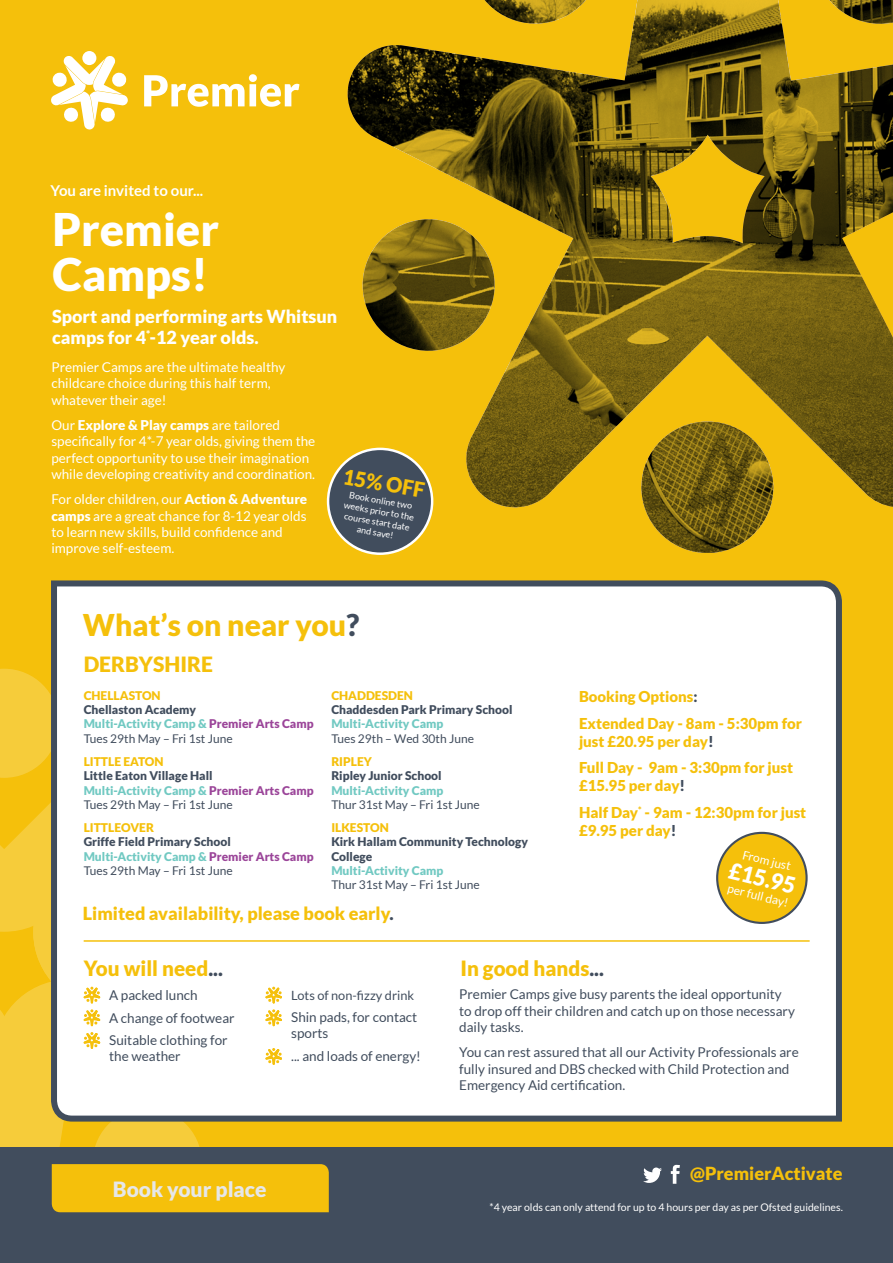
<style>
.page{position:relative;width:893px;height:1263px;background:#f5c00b}
.page>*{position:absolute;margin:0;border:0;box-sizing:border-box;transform-origin:0 0}
.t1{font:900 45px/45px "Lato";color:#fff}
.t2{font:900 30px "Lato";color:#f5c00b}
.t3{font:900 22.5px "Lato";color:#fff;scale:.96 1}
.t4{font:900 21px "Lato";color:#f5c00b}
.t5{font:900 21px "Lato";color:#e6e7e9}
.t6{font:900 21px "Lato";color:#f5c00b;scale:.96 1}
.t7{font:900 18px "Lato";color:#f5c00b}
.t8{font:900 18px/21px "Lato";color:#fff}
.t9{font:900 15px/26.5px "Lato";color:#f5c00b}
.t10{font:700 15px "Lato";color:#fff}
.t11{font:13.5px/16.5px "Lato";color:#fff}
.t12{font:13.5px/16.5px "Lato";color:#414d5d}
.t13{font:12.75px "Lato";color:#414d5d}
.t14{font:900 12px/14.4px "Lato";color:#414d5d}
.t15{font:12px/14.4px "Lato";color:#414d5d}
.t16{font:900 12px "Lato";color:#f5c00b}
.t17{font:900 12px "Lato";color:#71c9c2}
.t18{font:12px "Lato";color:#fff}
.t19{font:10.5px "Lato";color:#fff}
.t20{font:9px/10.8px "Lato";color:#fff;text-align:center}
.s1{font-weight:900}
.s2{color:#414d5d}
.s3{font-weight:900;color:#71c9c2}
.s4{font-weight:900;color:#9b4599}
.s5{color:#71c9c2}
.s6{color:#9b4599}
.s7{font-weight:400}
</style>
<div class="page">
<svg style="left:0;top:669px;width:48px;height:283px"></svg>
<div style="left:0;top:1147px;width:893px;height:116px;background:#414d5d"></div>
<div style="left:82px;top:51px;width:14px;height:14px;background:#fff;border-radius:50%"></div>
<svg style="left:144px;top:74px;width:155px;height:33px"></svg>
<svg style="left:51px;top:55px;width:77px;height:74px"></svg>
<div style="left:48px;top:580px;width:794px;height:542px;background:#fff"></div>
<svg style="left:745px;top:181px;width:148px;height:32px;background:#52440b"></svg>
<svg style="left:760px;top:0;width:133px;height:181px"></svg>
<svg style="left:631px;top:0;width:129px;height:175px;background:#75600f"></svg>
<svg style="left:484px;top:0;width:102px;height:24px"></svg>
<svg style="left:346px;top:39px;width:330px;height:475px"></svg>
<svg style="left:355px;top:211px;width:148px;height:148px"></svg>
<svg style="left:462px;top:236px;width:278px;height:276px"></svg>
<svg style="left:641px;top:421px;width:132px;height:132px;background:#705d11"></svg>
<svg style="left:740px;top:213px;width:153px;height:301px"></svg>
<div style="left:328px;top:449px;width:104px;height:105px;background:#414d5d;border-radius:50%"></div>
<div style="left:327px;top:448px;width:106px;height:107px;border:2px solid #fff;border-radius:50%"></div>
<svg style="left:0;top:977px;width:329px;height:236px"></svg>
<hr style="left:84px;top:940px;width:726px;height:2px;background:#f5c00b">
<svg style="left:643px;top:1167px;width:19px;height:16px"></svg>
<svg style="left:671px;top:1165px;width:9px;height:19px"></svg>
<div style="left:717px;top:833px;width:90px;height:90px;background:#f5c00b;border-radius:50%"></div>
<div style="left:716px;top:832px;width:92px;height:92px;border:2px solid #414d5d;border-radius:50%"></div>
<p class="t10" style="left:50px;top:182px;width:154px">You are invited to our...</p>
<h1 class="t1" style="left:53px;top:206px;width:168px">Premier<br>Camps!</h1>
<h3 class="t8" style="left:52px;top:305px;width:287px">Sport and performing arts Whitsun camps for 4<sup>*</sup>-12 year olds.</h3>
<p class="t11" style="left:51px;top:359px;width:235px">Premier Camps are the ultimate healthy childcare choice during this half term, whatever their age!</p>
<p class="t11" style="left:51px;top:417px;width:265px">Our <span class="s1">Explore &amp; Play camps</span> are tailored specifically for 4*-7 year olds, giving them the perfect opportunity to use their imagination while developing creativity and coordination.</p>
<p class="t11" style="left:51px;top:491px;width:257px">For older children, our <span class="s1">Action &amp; Adventure camps</span> are a great chance for 8-12 year olds to learn new skills, build confidence and improve self-esteem.</p>
<h3 class="t6" style="left:345px;top:464px;width:87px;rotate:10deg">15% OFF</h3>
<p class="t20" style="left:347px;top:489px;width:73px;rotate:10deg">Book online two weeks prior to the course start date and save!</p>
<h2 class="t2" style="left:83px;top:607px;width:278px">What’s on near you<span class="s2">?</span></h2>
<h3 class="t4" style="left:84px;top:652px;width:131px">DERBYSHIRE</h3>
<p class="t16" style="left:84px;top:688px;width:79px">CHELLASTON</p>
<p class="t15" style="left:84px;top:702px;width:231px"><span class="s1">Chellaston Academy<br></span><span class="s3">Multi-Activity Camp &amp;</span> <span class="s4">Premier Arts Camp<br></span>Tues 29th May – Fri 1st June</p>
<p class="t16" style="left:84px;top:754px;width:81px">LITTLE EATON</p>
<p class="t14" style="left:84px;top:768px;width:231px">Little Eaton Village Hall<br><span class="s5">Multi-Activity Camp &amp;</span> <span class="s6">Premier Arts Camp<br></span><span class="s7">Tues 29th May – Fri 1st June</span></p>
<p class="t16" style="left:84px;top:820px;width:72px">LITTLEOVER</p>
<p class="t14" style="left:84px;top:834px;width:231px">Griffe Field Primary School<br><span class="s5">Multi-Activity Camp &amp;</span> <span class="s6">Premier Arts Camp<br></span><span class="s7">Tues 29th May – Fri 1st June</span></p>
<p class="t16" style="left:331px;top:688px;width:83px">CHADDESDEN</p>
<p class="t14" style="left:331px;top:702px;width:183px">Chaddesden Park Primary School</p>
<p class="t17" style="left:331px;top:717px;width:114px">Multi-Activity Camp</p>
<p class="t15" style="left:331px;top:731px;width:144px">Tues 29th – Wed 30th June</p>
<p class="t16" style="left:331px;top:754px;width:42px">RIPLEY</p>
<p class="t14" style="left:331px;top:768px;width:112px">Ripley Junior School</p>
<p class="t17" style="left:331px;top:783px;width:114px">Multi-Activity Camp</p>
<p class="t15" style="left:331px;top:797px;width:150px">Thur 31st May – Fri 1st June</p>
<p class="t16" style="left:331px;top:820px;width:59px">ILKESTON</p>
<p class="t14" style="left:331px;top:834px;width:198px">Kirk Hallam Community Technology<br>College</p>
<p class="t17" style="left:331px;top:864px;width:114px">Multi-Activity Camp</p>
<p class="t15" style="left:331px;top:878px;width:150px">Thur 31st May – Fri 1st June</p>
<h3 class="t7" style="left:83px;top:903px;width:312px">Limited availability, please book early<span class="s2">.</span></h3>
<p class="t9" style="left:579px;top:683px;width:225px">Booking Options<span class="s2">:<br></span>Extended Day - 8am - 5:30pm for</p>
<p class="t9" style="left:579px;top:727px;width:216px">just £20.95 per day<span class="s2">!<br></span>Full Day - 9am - 3:30pm for just</p>
<p class="t9" style="left:579px;top:772px;width:229px">£15.95 per day<span class="s2">!<br></span>Half Day<sup>*</sup> - 9am - 12:30pm for just</p>
<p class="t9" style="left:579px;top:816px;width:99px">£9.95 per day<span class="s2">!</span></p>
<p class="t18" style="left:744px;top:848px;width:51px;rotate:14deg">From just</p>
<h3 class="t3" style="left:733px;top:857px;width:72px;rotate:14deg">£15.95</h3>
<p class="t18" style="left:729px;top:881px;width:64px;rotate:14deg">per full day!</p>
<h3 class="t4" style="left:84px;top:956px;width:141px">You will need<span class="s2">...</span></h3>
<p class="t12" style="left:109px;top:984px;width:127px;line-height:22.5px">A packed lunch<br>A change of footwear<br>Suitable clothing for</p>
<p class="t12" style="left:109px;top:1048px;width:73px">the weather</p>
<p class="t13" style="left:291px;top:988px;width:125px">Lots of non-fizzy drink</p>
<p class="t12" style="left:291px;top:1009px;width:128px">Shin pads, for contact sports</p>
<p class="t12" style="left:291px;top:1048px;width:131px">... and loads of energy!</p>
<h3 class="t5" style="left:113px;top:1177px;width:155px">Book your place</h3>
<h3 class="t4" style="left:460px;top:956px;width:145px">In good hands<span class="s2">...</span></h3>
<p class="t12" style="left:459px;top:986px;width:337px">Premier Camps give busy parents the ideal opportunity to drop off their children and catch up on those necessary daily tasks.</p>
<p class="t12" style="left:459px;top:1044px;width:341px">You can rest assured that all our Activity Professionals are fully insured and DBS checked with Child Protection and<br>Emergency Aid certification.</p>
<h3 class="t7" style="left:690px;top:1163px;width:154px">@PremierActivate</h3>
<p class="t19" style="left:489px;top:1201px;width:355px">*4 year olds can only attend for up to 4 hours per day as per Ofsted guidelines.</p>
</div>
